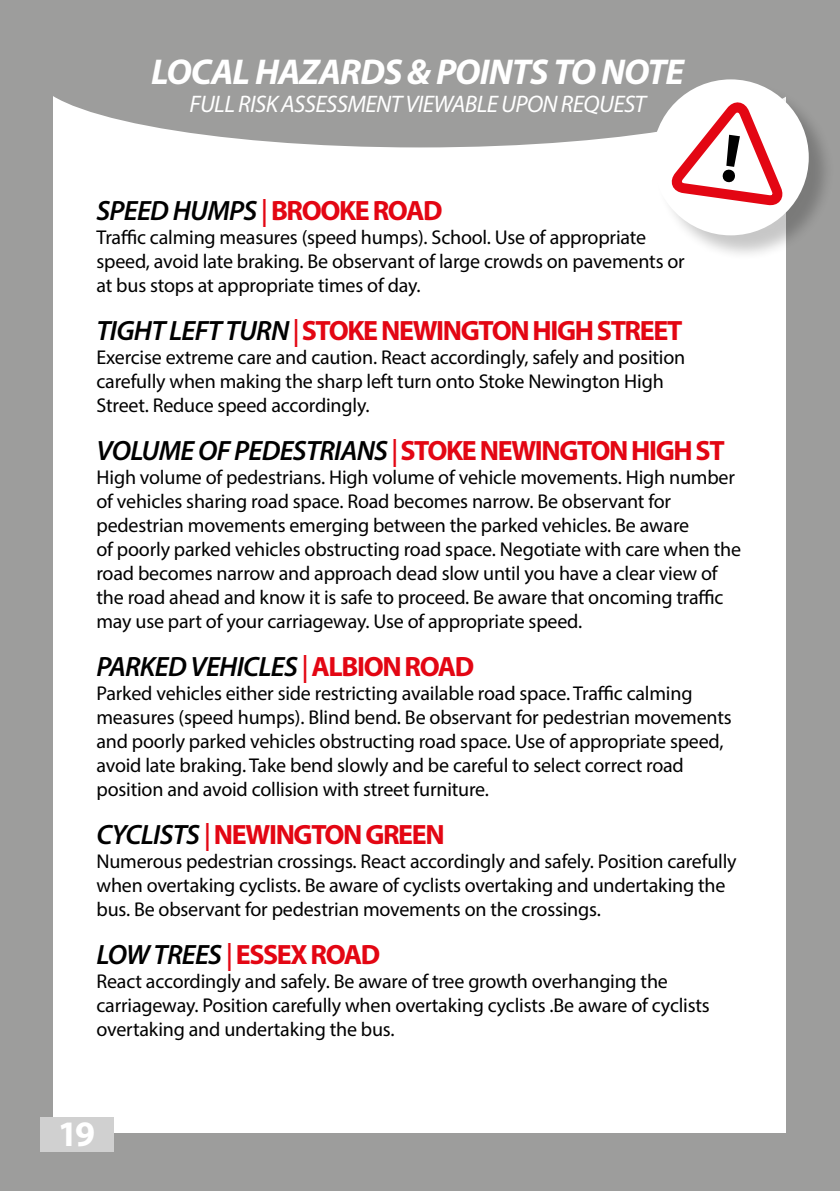
<style>
.page{position:relative;width:840px;height:1191px;background:#fff}
.page>*{position:absolute;margin:0;border:0;box-sizing:border-box;transform-origin:0 0}
.t1{font:italic 700 36px "Myriad Pro";letter-spacing:-.025em;color:#fff}
.t2{font:700 36px "Myriad Pro";color:#fff}
.t3{font:700 28px "Myriad Pro";letter-spacing:-.05em;color:#e30613}
.t4{font:italic 600 28px "Myriad Pro";letter-spacing:-.025em;color:#000}
.t5{font:italic 24px "Myriad Pro";letter-spacing:-.025em;color:#fff}
.t6{font:20px/24px "Myriad Pro";letter-spacing:-.01em;color:#000}
.s1{color:#e30613}
.s2{font-weight:700;font-style:normal;color:#e30613}
.s3{font-weight:600;font-style:italic;color:#000}
.s4{font-weight:600;font-style:italic}
</style>
<div class="page">
<div style="left:0;top:0;width:839px;height:1191px;background:#9d9d9c"></div>
<div style="left:54px;top:58px;width:731px;height:1074px;background:#fff"></div>
<div style="left:35px;top:0;width:769px;height:147px;background:#9d9d9c;border-radius:50%"></div>
<div style="left:654px;top:82px;width:180px;height:180px;background:#000;opacity:.22"></div>
<div style="left:652px;top:79px;width:156px;height:156px;background:#fff;border-radius:50%"></div>
<div style="left:40px;top:1117px;width:73px;height:34px;background:#d0d0d0"></div>
<svg style="left:660px;top:100px;width:126px;height:112px"></svg>
<h1 class="t1" style="left:151px;top:48px;width:534px">LOCAL HAZARDS &amp; POINTS TO NOTE</h1>
<p class="t5" style="left:189px;top:89px;width:458px">FULL RISK ASSESSMENT VIEWABLE UPON REQUEST</p>
<h2 class="t4" style="left:96px;top:192px;width:347px">SPEED HUMPS <span class="s1">|</span> <span class="s2">BROOKE ROAD</span></h2>
<p class="t6" style="left:96px;top:224px;width:589px">Traffic calming measures (speed humps). School. Use of appropriate speed, avoid late braking. Be observant of large crowds on pavements or at bus stops at appropriate times of day.</p>
<h2 class="t3" style="left:96px;top:312px;width:587px"><span class="s3">TIGHT LEFT TURN</span> <span class="s4">|</span> STOKE NEWINGTON HIGH STREET</h2>
<p class="t6" style="left:96px;top:344px;width:590px">Exercise extreme care and caution. React accordingly, safely and position carefully when making the sharp left turn onto Stoke Newington High<br>Street. Reduce speed accordingly.</p>
<h2 class="t3" style="left:96px;top:432px;width:629px"><span class="s3">VOLUME OF PEDESTRIANS</span> <span class="s4">|</span> STOKE NEWINGTON HIGH ST</h2>
<p class="t6" style="left:96px;top:464px;width:645px">High volume of pedestrians. High volume of vehicle movements. High number of vehicles sharing road space. Road becomes narrow. Be observant for pedestrian movements emerging between the parked vehicles. Be aware<br>of poorly parked vehicles obstructing road space. Negotiate with care when the road becomes narrow and approach dead slow until you have a clear view of the road ahead and know it is safe to proceed. Be aware that oncoming traffic may use part of your carriageway. Use of appropriate speed.</p>
<h2 class="t4" style="left:96px;top:648px;width:379px">PARKED VEHICLES <span class="s1">|</span> <span class="s2">ALBION ROAD</span></h2>
<p class="t6" style="left:96px;top:680px;width:636px">Parked vehicles either side restricting available road space. Traffic calming measures (speed humps). Blind bend. Be observant for pedestrian movements and poorly parked vehicles obstructing road space. Use of appropriate speed, avoid late braking. Take bend slowly and be careful to select correct road position and avoid collision with street furniture.</p>
<h2 class="t3" style="left:96px;top:816px;width:349px"><span class="s3">CYCLISTS</span> <span class="s4">|</span> NEWINGTON GREEN</h2>
<p class="t6" style="left:96px;top:848px;width:641px">Numerous pedestrian crossings. React accordingly and safely. Position carefully when overtaking cyclists. Be aware of cyclists overtaking and undertaking the bus. Be observant for pedestrian movements on the crossings.</p>
<h2 class="t3" style="left:96px;top:936px;width:285px"><span class="s3">LOW TREES</span> <span class="s4">|</span> ESSEX ROAD</h2>
<p class="t6" style="left:96px;top:968px;width:614px">React accordingly and safely. Be aware of tree growth overhanging the carriageway. Position carefully when overtaking cyclists .Be aware of cyclists overtaking and undertaking the bus.</p>
<h1 class="t2" style="left:58px;top:1110px;width:39px">19</h1>
</div>
